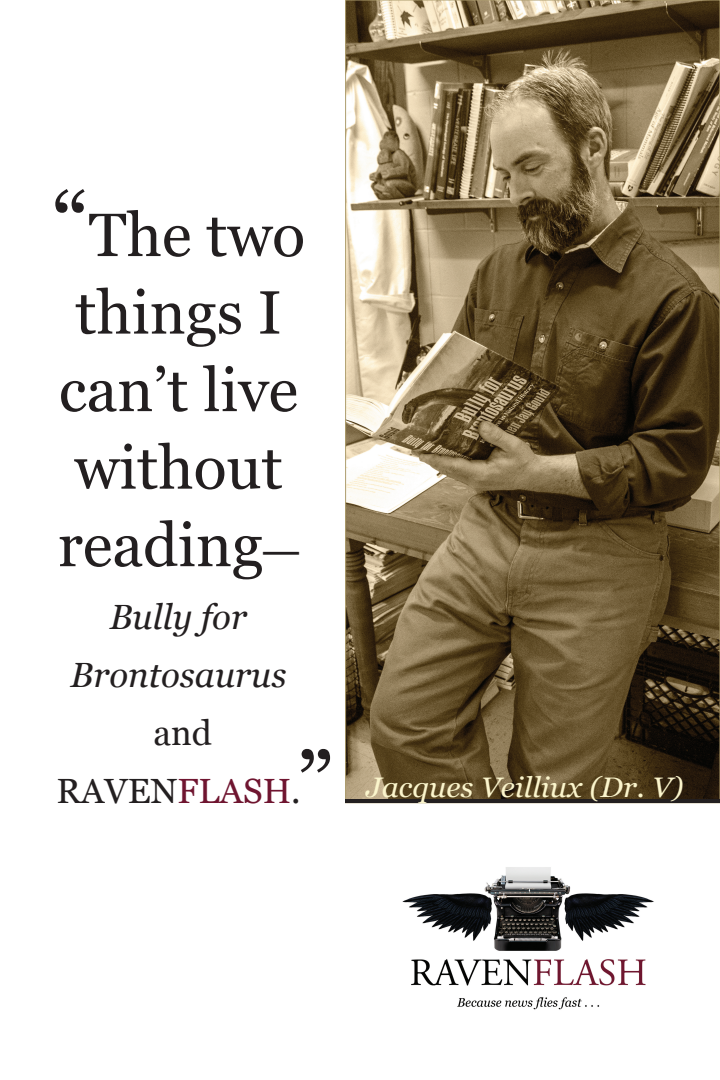
<style>
.page{position:relative;width:720px;height:1080px;background:#fff}
.page>*{position:absolute;margin:0;border:0;box-sizing:border-box;transform-origin:0 0}
.t1{font:90px "Georgia";color:#231f20}
.t2{font:61px/77.5px "Georgia";color:#231f20}
.t3{font:italic 35px/58px "Georgia";color:#231f20;text-align:center}
.t4{font:italic 28.2px "Georgia";color:#fbf5cc;scale:1.06 1}
.s1{font-size:90px}
.s2{font-family:"Avenir LT";font-size:36px}
.s3{font-style:normal}
.s4{font-style:normal;color:#6f1530}
</style>
<div class="page">
<img style="left:347px;top:2px;width:371px;height:797px">
<img style="left:402px;top:867px;width:252px;height:143px">
<hr style="left:346px;top:799px;width:374px;height:4px;background:#231f20">
<p class="t2" style="left:52px;top:198px;width:255px"><span class="s1">“</span>The two things I can’t live without reading<span class="s2">—</span></p>
<p class="t3" style="left:56px;top:588px;width:246px">Bully for<br>Brontosaurus <span class="s3">and<br>RAVEN</span><span class="s4">FLASH</span><span class="s3">.</span></p>
<p class="t1" style="left:297px;top:731px;width:38px">”</p>
<p class="t4" style="left:366px;top:770px;width:301px">Jacques Veilliux (Dr. V)</p>
</div>
